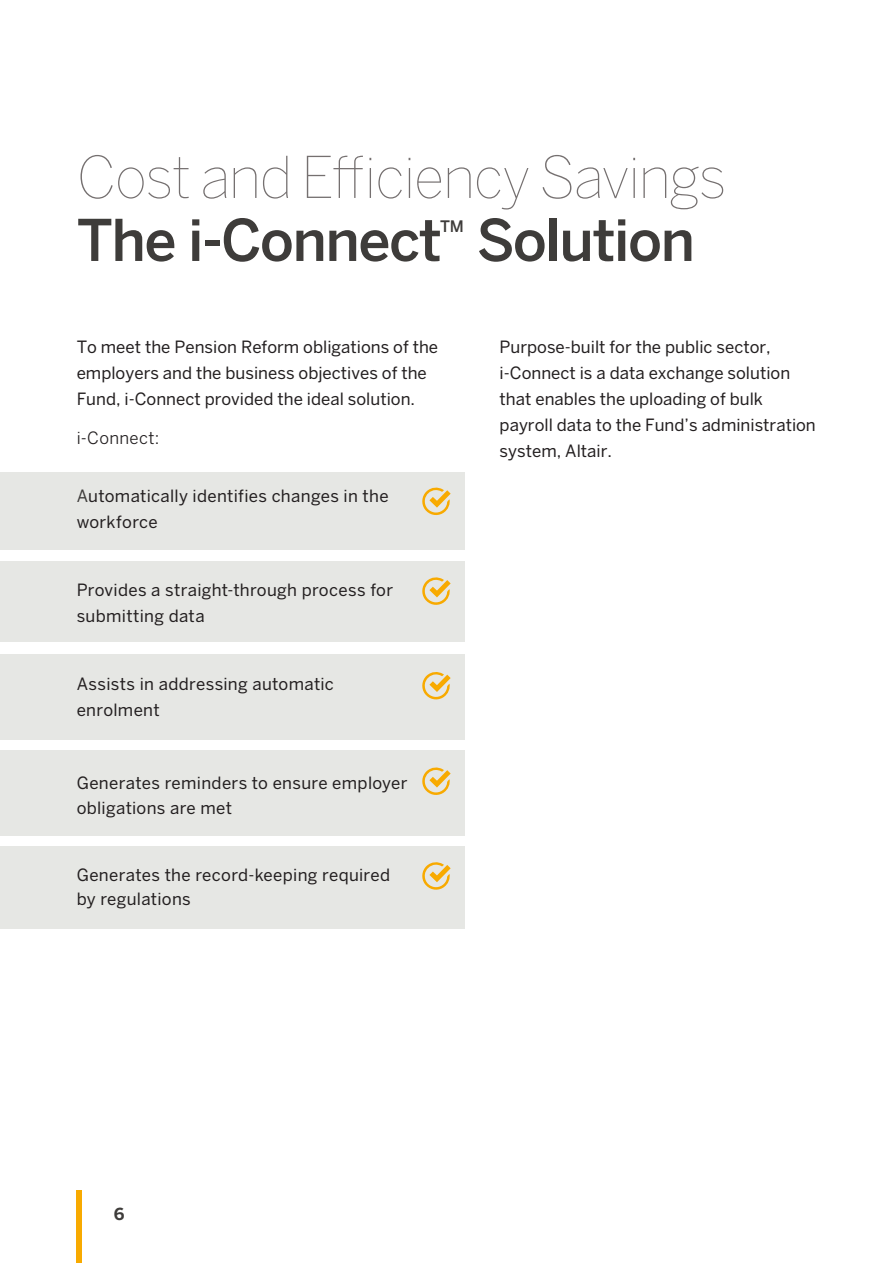
<style>
.page{position:relative;width:893px;height:1263px;background:#fff}
.page>*{position:absolute;margin:0;border:0;box-sizing:border-box;transform-origin:0 0}
._25pt_light___body_g{font:100 57px "Benton Sans";letter-spacing:-.025em;color:#757070}
._25pt_light___body_g-2{font:500 57px "Benton Sans";letter-spacing:-.025em;color:#3e3c3a}
.Body{font:16.8px/25.8px "Benton Sans";color:#231f20}
.Body-2{font:16.8px/25.8px "Benton Sans";letter-spacing:.02em;color:#231f20}
.Body-3{font:16.8px "Benton Sans";letter-spacing:.02em;color:#231f20}
.t1{font:700 16.5px "Benton Sans";color:#3e3c3a}
._25pt_light___body_g-3{font:500 15.75px "Benton Sans";color:#3e3c3a}
.s1{color:#3e3c3a}
</style>
<div class="page">
<div style="left:77px;top:1191px;width:5px;height:72px;background:#f8aa00"></div>
<div style="left:0;top:846px;width:465px;height:82px;background:#e6e7e4"></div>
<div style="left:0;top:654px;width:465px;height:85px;background:#e6e7e4"></div>
<div style="left:0;top:472px;width:465px;height:77px;background:#e6e7e4"></div>
<div style="left:0;top:751px;width:465px;height:85px;background:#e6e7e4"></div>
<div style="left:0;top:561px;width:465px;height:81px;background:#e6e7e4"></div>
<svg style="left:422px;top:487px;width:29px;height:28px"></svg>
<svg style="left:422px;top:577px;width:29px;height:28px"></svg>
<svg style="left:422px;top:672px;width:29px;height:28px"></svg>
<svg style="left:422px;top:767px;width:29px;height:28px"></svg>
<svg style="left:422px;top:862px;width:29px;height:28px"></svg>
<p class="_25pt_light___body_g" style="left:77px;top:143px;width:652px">Cost and Efficiency Savings</p>
<p class="_25pt_light___body_g-2" style="left:77px;top:205px;width:366px">The i-Connect</p>
<p class="_25pt_light___body_g-3" style="left:440px;top:217px;width:25px">TM</p>
<p class="_25pt_light___body_g-2" style="left:476px;top:205px;width:220px">Solution</p>
<p class="Body" style="left:77px;top:334px;width:363px">To meet the Pension Reform obligations of the employers and the business objectives of the<br>Fund, i-Connect provided the ideal solution.</p>
<p class="Body-3" style="left:77px;top:428px;width:84px">i-Connect:</p>
<p class="Body-2" style="left:77px;top:483px;width:313px"><span class="s1">A</span>utomatically identifies changes in the workforce</p>
<p class="Body-2" style="left:77px;top:577px;width:318px">Provides a straight-through process for submitting data</p>
<p class="Body-2" style="left:77px;top:671px;width:259px">Assists in addressing automatic enrolment</p>
<p class="Body-2" style="left:77px;top:770px;width:332px">Generates reminders to ensure employer obligations are met</p>
<p class="Body" style="left:77px;top:863px;width:315px;line-height:24px">Generates the record-keeping required by regulations</p>
<p class="Body" style="left:500px;top:334px;width:318px">Purpose-built for the public sector, i-Connect is a data exchange solution that enables the uploading of bulk payroll data to the Fund’s administration system, Altair.</p>
<p class="t1" style="left:114px;top:1203px;width:12px">6</p>
</div>
